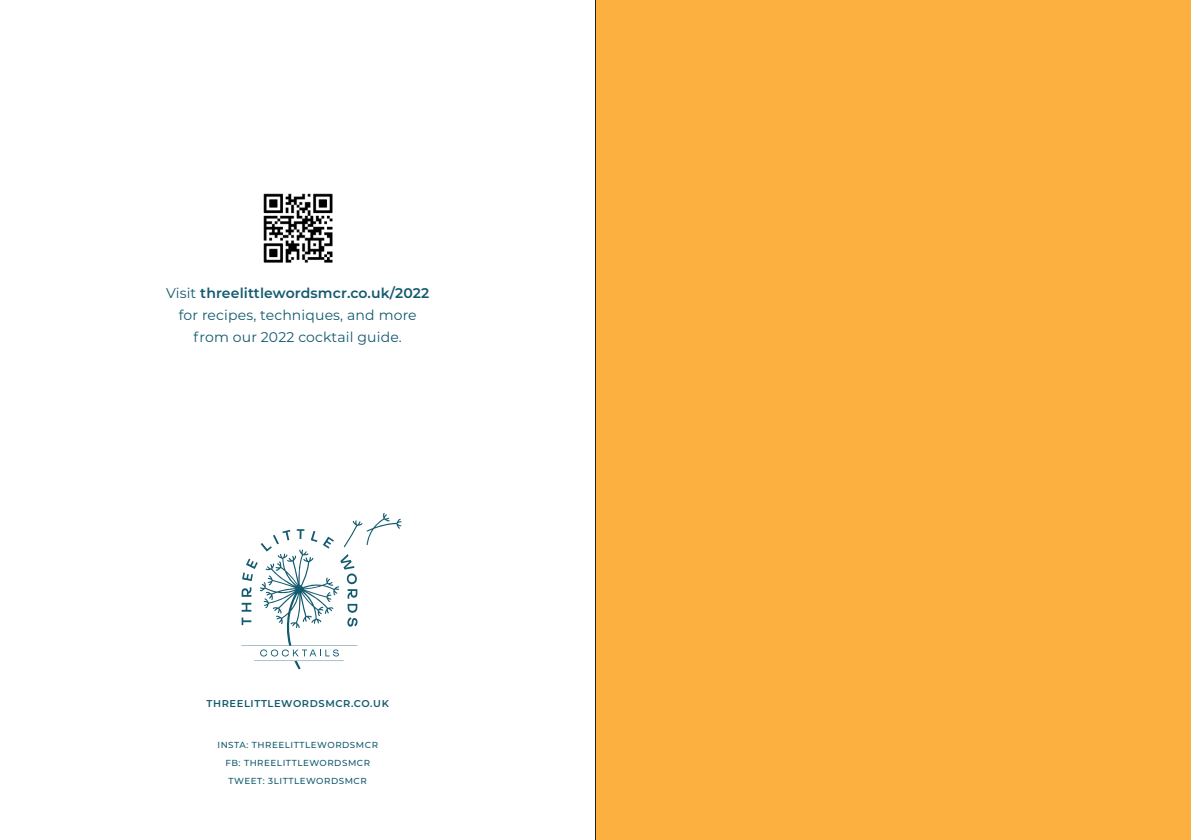
<style>
.page{position:relative;width:1191px;height:840px;background:#fff}
.page>*{position:absolute;margin:0;border:0;box-sizing:border-box;transform-origin:0 0}
.t1{font:14px/22px "Montserrat";letter-spacing:.01em;color:#135a6f;text-align:center}
.t2{font:600 10px "Montserrat";letter-spacing:.06em;color:#135a6f}
.t3{font:500 8.8px "Montserrat";letter-spacing:.06em;color:#135a6f}
.s1{font-weight:600}
</style>
<div class="page">
<hr style="left:595px;top:0;width:1px;height:839px;background:#231f20">
<div style="left:596px;top:0;width:595px;height:839px;background:#fbb03f"></div>
<svg style="left:241px;top:513px;width:160px;height:155px"></svg>
<img style="left:263px;top:193px;width:70px;height:70px">
<p class="t1" style="left:166px;top:281px;width:265px">Visit <span class="s1">threelittlewordsmcr.co.uk/2022 </span>for recipes, techniques, and more from our 2022 cocktail guide.</p>
<p class="t2" style="left:207px;top:696px;width:184px">THREELITTLEWORDSMCR.CO.UK</p>
<p class="t3" style="left:217px;top:737px;width:162px">INSTA: THREELITTLEWORDSMCR</p>
<p class="t3" style="left:225px;top:755px;width:146px">FB: THREELITTLEWORDSMCR</p>
<p class="t3" style="left:229px;top:773px;width:140px">TWEET: 3LITTLEWORDSMCR</p>
</div>
